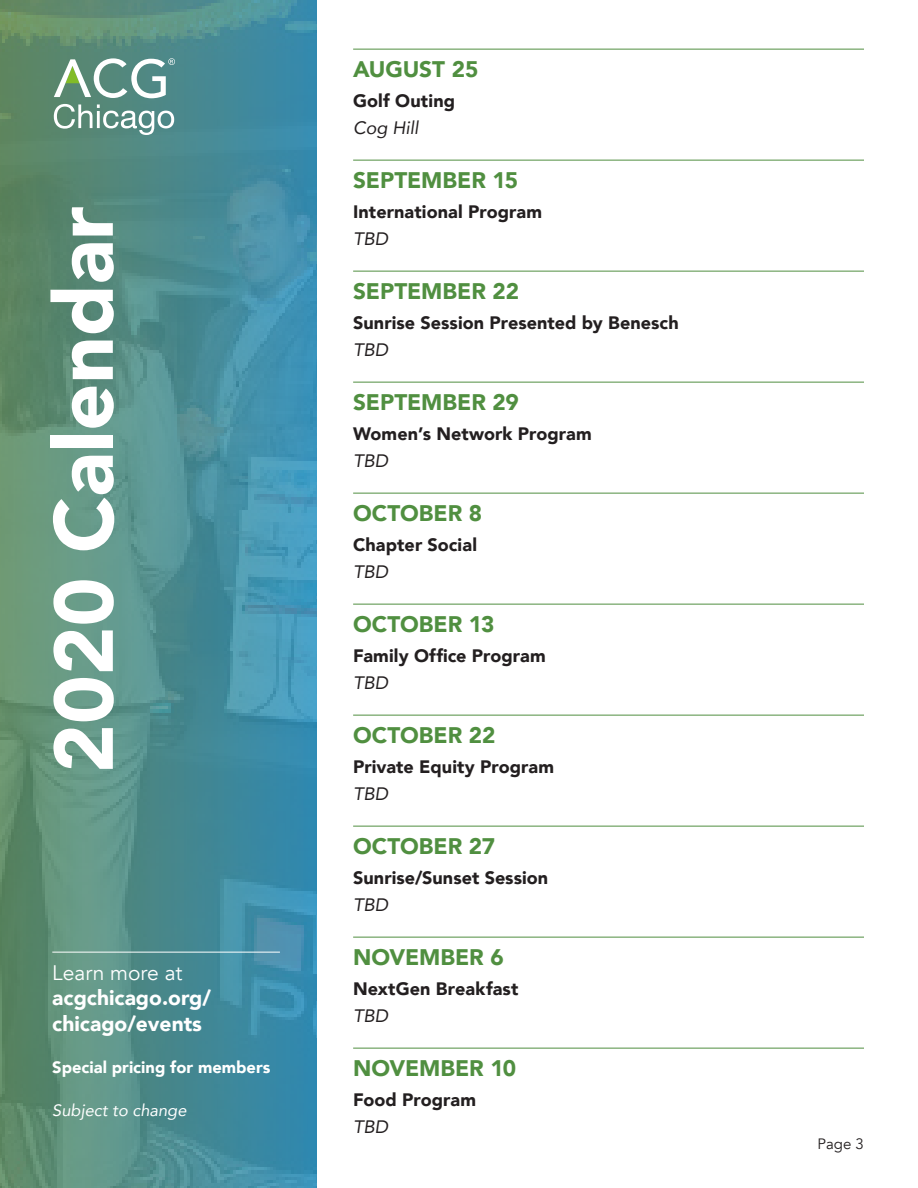
<style>
.page{position:relative;width:918px;height:1188px;background:#fff}
.page>*{position:absolute;margin:0;border:0;box-sizing:border-box;transform-origin:0 0}
.t1{font:900 82.5px "Avenir";color:#fff}
.Date{font:900 22.5px "Avenir";color:#508f40}
.t2{font:900 21px/25.5px "Avenir";color:#fff}
.t3{font:21px "Avenir";color:#fff}
.Program_Name{font:900 18px "Avenir";letter-spacing:.005em;color:#231f20}
.Hashtag{font:italic 18px "Avenir";color:#231f20}
.Program_Name-2{font:italic 18px "Avenir";color:#231f20}
.t4{font:900 16.5px "Avenir";color:#fff}
.t5{font:italic 16.5px "Avenir";color:#fff}
.t6{font:15px "Avenir";color:#231f20}
</style>
<div class="page">
<img style="left:0;top:0;width:316px;height:1188px">
<svg style="left:54px;top:58px;width:121px;height:40px"></svg>
<svg style="left:54px;top:104px;width:120px;height:31px"></svg>
<hr style="left:52px;top:952px;width:228px;height:1px;background:#fff">
<hr style="left:353px;top:49px;width:511px;height:1px;background:#508f40">
<hr style="left:353px;top:160px;width:511px;height:1px;background:#508f40">
<hr style="left:353px;top:271px;width:511px;height:1px;background:#508f40">
<hr style="left:353px;top:382px;width:511px;height:1px;background:#508f40">
<hr style="left:353px;top:493px;width:511px;height:1px;background:#508f40">
<hr style="left:353px;top:604px;width:511px;height:1px;background:#508f40">
<hr style="left:353px;top:715px;width:511px;height:1px;background:#508f40">
<hr style="left:353px;top:826px;width:511px;height:1px;background:#508f40">
<hr style="left:353px;top:937px;width:511px;height:1px;background:#508f40">
<hr style="left:353px;top:1048px;width:511px;height:1px;background:#508f40">
<h1 class="t1" style="left:13px;top:773px;width:568px;rotate:-90deg">2020 Calendar</h1>
<p class="t3" style="left:52px;top:960px;width:132px">Learn more at</p>
<p class="t2" style="left:52px;top:984px;width:160px">acgchicago.org/ chicago/events</p>
<p class="t4" style="left:52px;top:1053px;width:220px">Special pricing for members</p>
<p class="t5" style="left:52px;top:1100px;width:136px">Subject to change</p>
<p class="Date" style="left:353px;top:49px;width:127px">AUGUST 25</p>
<p class="Program_Name" style="left:353px;top:85px;width:103px">Golf Outing</p>
<p class="Hashtag" style="left:353px;top:116px;width:67px">Cog Hill</p>
<p class="Date" style="left:353px;top:160px;width:167px">SEPTEMBER 15</p>
<p class="Program_Name" style="left:353px;top:196px;width:190px">International Program</p>
<p class="Program_Name-2" style="left:353px;top:227px;width:37px">TBD</p>
<p class="Date" style="left:353px;top:271px;width:167px">SEPTEMBER 22</p>
<p class="Program_Name" style="left:353px;top:307px;width:327px">Sunrise Session Presented by Benesch</p>
<p class="Hashtag" style="left:353px;top:338px;width:37px">TBD</p>
<p class="Date" style="left:353px;top:382px;width:167px">SEPTEMBER 29</p>
<p class="Program_Name" style="left:353px;top:418px;width:240px">Women’s Network Program</p>
<p class="Hashtag" style="left:353px;top:449px;width:37px">TBD</p>
<p class="Date" style="left:353px;top:493px;width:131px">OCTOBER 8</p>
<p class="Program_Name" style="left:353px;top:529px;width:125px">Chapter Social</p>
<p class="Hashtag" style="left:353px;top:560px;width:37px">TBD</p>
<p class="Date" style="left:353px;top:604px;width:143px">OCTOBER 13</p>
<p class="Program_Name" style="left:353px;top:640px;width:194px">Family Office Program</p>
<p class="Hashtag" style="left:353px;top:671px;width:37px">TBD</p>
<p class="Date" style="left:353px;top:715px;width:144px">OCTOBER 22</p>
<p class="Program_Name" style="left:353px;top:751px;width:202px">Private Equity Program</p>
<p class="Hashtag" style="left:353px;top:782px;width:37px">TBD</p>
<p class="Date" style="left:353px;top:826px;width:144px">OCTOBER 27</p>
<p class="Program_Name" style="left:353px;top:862px;width:197px">Sunrise/Sunset Session</p>
<p class="Hashtag" style="left:353px;top:893px;width:37px">TBD</p>
<p class="Date" style="left:353px;top:937px;width:152px">NOVEMBER 6</p>
<p class="Program_Name" style="left:353px;top:973px;width:167px">NextGen Breakfast</p>
<p class="Hashtag" style="left:353px;top:1004px;width:37px">TBD</p>
<p class="Date" style="left:353px;top:1048px;width:165px">NOVEMBER 10</p>
<p class="Program_Name" style="left:353px;top:1084px;width:124px">Food Program</p>
<p class="Hashtag" style="left:353px;top:1115px;width:37px">TBD</p>
<p class="t6" style="left:818px;top:1135px;width:48px">Page 3</p>
</div>
